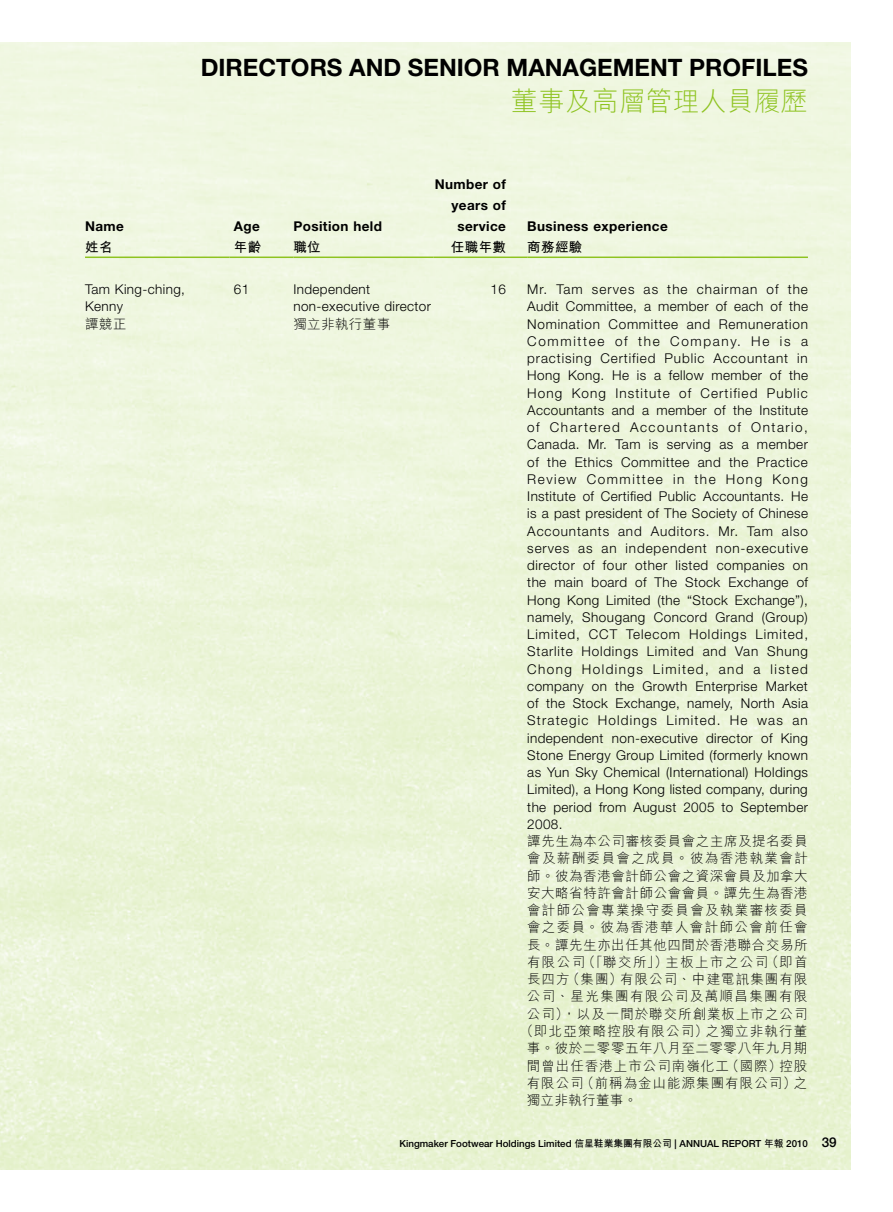
<style>
.page{position:relative;width:893px;height:1212px;background:#fff}
.page>*{position:absolute;margin:0;border:0;box-sizing:border-box;transform-origin:0 0}
.t1{font:300 27px "M Hei HK";color:#8ec320}
.t2{font:700 24px "Helvetica Neue LT Std";color:#000}
.t3{font:300 13.5px/17.2px "Helvetica Neue LT Std";letter-spacing:.03em;color:#000}
.t4{font:300 13.5px "M Hei HK";letter-spacing:.075em;color:#000}
.t5{font:300 13.5px "M Hei HK";letter-spacing:.04em;color:#000}
.t6{font:300 13.5px "M Hei HK";letter-spacing:.105em;color:#000}
.t7{font:700 13.5px/21px "Helvetica Neue LT Std";letter-spacing:.03em;color:#000;text-align:right}
.t8{font:300 13.5px "M Hei HK";letter-spacing:.1em;color:#000}
.t9{font:300 13.5px "M Hei HK";letter-spacing:.03em;color:#000}
.t10{font:700 13.5px "M Hei HK";letter-spacing:.03em;color:#000}
.t11{font:500 13.5px "Helvetica Neue LT Std";color:#000}
.t12{font:500 9.75px "Helvetica Neue LT Std";color:#000}
.s1{font-family:"M Hei HK";font-weight:700}
</style>
<div class="page">
<img style="left:0;top:42px;width:850px;height:1127px">
<hr style="left:85px;top:256px;width:145px;height:2px;background:#8ec320">
<hr style="left:230px;top:256px;width:63px;height:2px;background:#8ec320">
<hr style="left:293px;top:256px;width:141px;height:2px;background:#8ec320">
<hr style="left:434px;top:256px;width:93px;height:2px;background:#8ec320">
<hr style="left:527px;top:256px;width:281px;height:2px;background:#8ec320">
<h2 class="t2" style="left:201px;top:53px;width:609px">DIRECTORS AND SENIOR MANAGEMENT PROFILES</h2>
<h1 class="t1" style="left:511px;top:82px;width:298px">董事及高層管理人員履歷</h1>
<p class="t7" style="left:85px;top:215px;width:40px">Name</p>
<p class="t10" style="left:85px;top:237px;width:29px">姓名</p>
<p class="t3" style="left:85px;top:280px;width:101px">Tam King-ching,<br>Kenny</p>
<p class="t4" style="left:85px;top:314px;width:43px">譚競正</p>
<p class="t7" style="left:234px;top:215px;width:28px">Age</p>
<p class="t10" style="left:234px;top:237px;width:29px">年齡</p>
<p class="t7" style="left:293px;top:215px;width:90px">Position held</p>
<p class="t10" style="left:293px;top:237px;width:29px">職位</p>
<p class="t7" style="left:435px;top:173px;width:73px">Number of years of service</p>
<p class="t10" style="left:451px;top:237px;width:57px">任職年數</p>
<p class="t7" style="left:527px;top:215px;width:142px">Business experience</p>
<p class="t10" style="left:527px;top:237px;width:57px">商務經驗</p>
<p class="t3" style="left:234px;top:280px;width:17px">61</p>
<p class="t3" style="left:293px;top:280px;width:139px">Independent non-executive director</p>
<p class="t9" style="left:293px;top:314px;width:98px">獨立非執行董事</p>
<p class="t3" style="left:491px;top:280px;width:17px">16</p>
<p class="t3" style="left:527px;top:280px;width:282px;text-align:justify">Mr. Tam serves as the chairman of the Audit Committee, a member of each of the Nomination Committee and Remuneration Committee of the Company. He is a practising Certified Public Accountant in Hong Kong. He is a fellow member of the Hong Kong Institute of Certified Public Accountants and a member of the Institute of Chartered Accountants of Ontario, Canada. Mr. Tam is serving as a member of the Ethics Committee and the Practice Review Committee in the Hong Kong Institute of Certified Public Accountants. He is a past president of The Society of Chinese Accountants and Auditors. Mr. Tam also serves as an independent non-executive director of four other listed companies on the main board of The Stock Exchange of Hong Kong Limited (the “Stock Exchange”), namely, Shougang Concord Grand (Group)<br>Limited, CCT Telecom Holdings Limited, Starlite Holdings Limited and Van Shung Chong Holdings Limited, and a listed company on the Growth Enterprise Market of the Stock Exchange, namely, North Asia Strategic Holdings Limited. He was an independent non-executive director of King Stone Energy Group Limited (formerly known as Yun Sky Chemical (International) Holdings Limited), a Hong Kong listed company, during the period from August 2005 to September 2008.</p>
<p class="t5" style="left:527px;top:832px;width:282px">譚先生為本公司審核委員會之主席及提名委員</p>
<p class="t6" style="left:527px;top:849px;width:282px">會及薪酬委員會之成員。彼為香港執業會計</p>
<p class="t5" style="left:527px;top:866px;width:282px">師。彼為香港會計師公會之資深會員及加拿大</p>
<p class="t5" style="left:527px;top:883px;width:282px">安大略省特許會計師公會會員。譚先生為香港</p>
<p class="t8" style="left:527px;top:901px;width:282px">會計師公會專業操守委員會及執業審核委員</p>
<p class="t6" style="left:527px;top:918px;width:282px">會之委員。彼為香港華人會計師公會前任會</p>
<p class="t5" style="left:527px;top:935px;width:282px">長。譚先生亦出任其他四間於香港聯合交易所</p>
<p class="t6" style="left:527px;top:952px;width:282px">有限公司（「聯交所」）主板上市之公司（即首</p>
<p class="t4" style="left:527px;top:970px;width:282px">長四方（集團）有限公司、中建電訊集團有限</p>
<p class="t6" style="left:527px;top:987px;width:282px">公司、星光集團有限公司及萬順昌集團有限</p>
<p class="t4" style="left:527px;top:1004px;width:282px">公司），以及一間於聯交所創業板上市之公司</p>
<p class="t4" style="left:520px;top:1021px;width:289px">（即北亞策略控股有限公司）之獨立非執行董</p>
<p class="t5" style="left:527px;top:1039px;width:282px">事。彼於二零零五年八月至二零零八年九月期</p>
<p class="t4" style="left:527px;top:1056px;width:282px">間曾出任香港上市公司南嶺化工（國際）控股</p>
<p class="t4" style="left:527px;top:1073px;width:282px">有限公司（前稱為金山能源集團有限公司）之</p>
<p class="t9" style="left:527px;top:1090px;width:112px">獨立非執行董事。</p>
<p class="t12" style="left:399px;top:1138px;width:410px">Kingmaker Footwear Holdings Limited <span class="s1">信星鞋業集團有限公司</span> | ANNUAL REPORT <span class="s1">年報</span> 2010</p>
<p class="t11" style="left:822px;top:1134px;width:17px">39</p>
</div>
